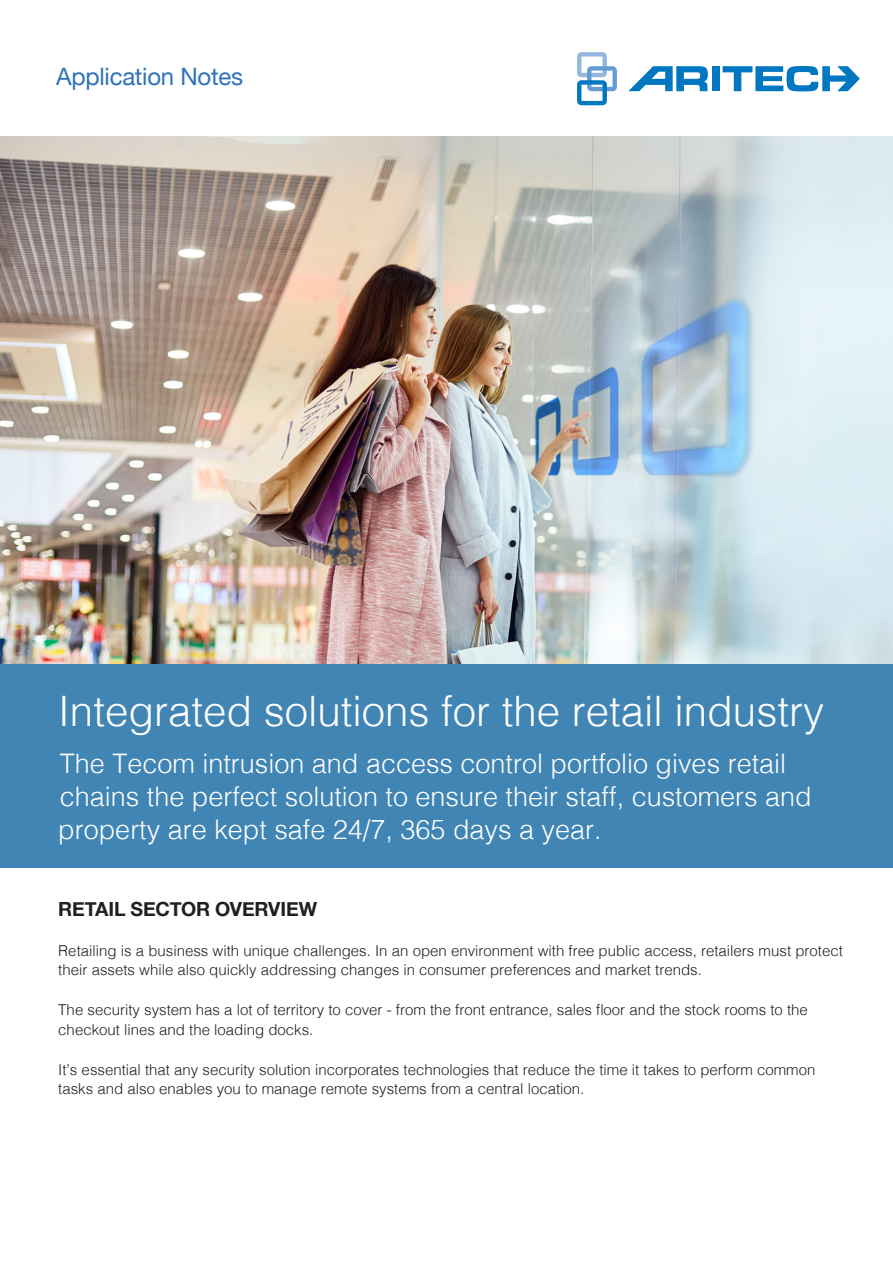
<style>
.page{position:relative;width:893px;height:1263px;background:#fff}
.page>*{position:absolute;margin:0;border:0;box-sizing:border-box;transform-origin:0 0}
.Model{font:300 42px "Helvetica";color:#fff}
.Model-2{font:300 27px/33px "Helvetica";color:#fff}
.t1{font:24px "Helvetica Neue";letter-spacing:-.01em;color:#3073ba}
.t2{font:700 19.5px "Helvetica Neue";letter-spacing:-.005em;color:#231f20}
.HEAD{font:300 15px/19.5px "Helvetica";color:#231f20}
</style>
<div class="page">
<img style="left:0;top:137px;width:893px;height:527px">
<div style="left:0;top:664px;width:893px;height:203px;background:#4085b4"></div>
<div style="left:712px;top:66px;width:8px;height:25px;background:#0077c0"></div>
<svg style="left:723px;top:66px;width:137px;height:25px"></svg>
<svg style="left:628px;top:66px;width:80px;height:25px"></svg>
<svg style="left:577px;top:52px;width:40px;height:53px"></svg>
<p class="t1" style="left:56px;top:59px;width:188px">Application Notes</p>
<p class="Model" style="left:58px;top:675px;width:767px">Integrated solutions for the retail industry</p>
<p class="Model-2" style="left:58px;top:745px;width:755px">The Tecom intrusion and access control portfolio gives retail chains the perfect solution to ensure their staff, customers and property are kept safe 24/7, 365 days a year.</p>
<p class="t2" style="left:58px;top:894px;width:260px">RETAIL SECTOR OVERVIEW</p>
<p class="HEAD" style="left:58px;top:940px;width:786px">Retailing is a business with unique challenges. In an open environment with free public access, retailers must protect their assets while also quickly addressing changes in consumer preferences and market trends.</p>
<p class="HEAD" style="left:58px;top:999px;width:751px">The security system has a lot of territory to cover - from the front entrance, sales floor and the stock rooms to the checkout lines and the loading docks.</p>
<p class="HEAD" style="left:58px;top:1058px;width:758px">It’s essential that any security solution incorporates technologies that reduce the time it takes to perform common tasks and also enables you to manage remote systems from a central location.</p>
</div>
